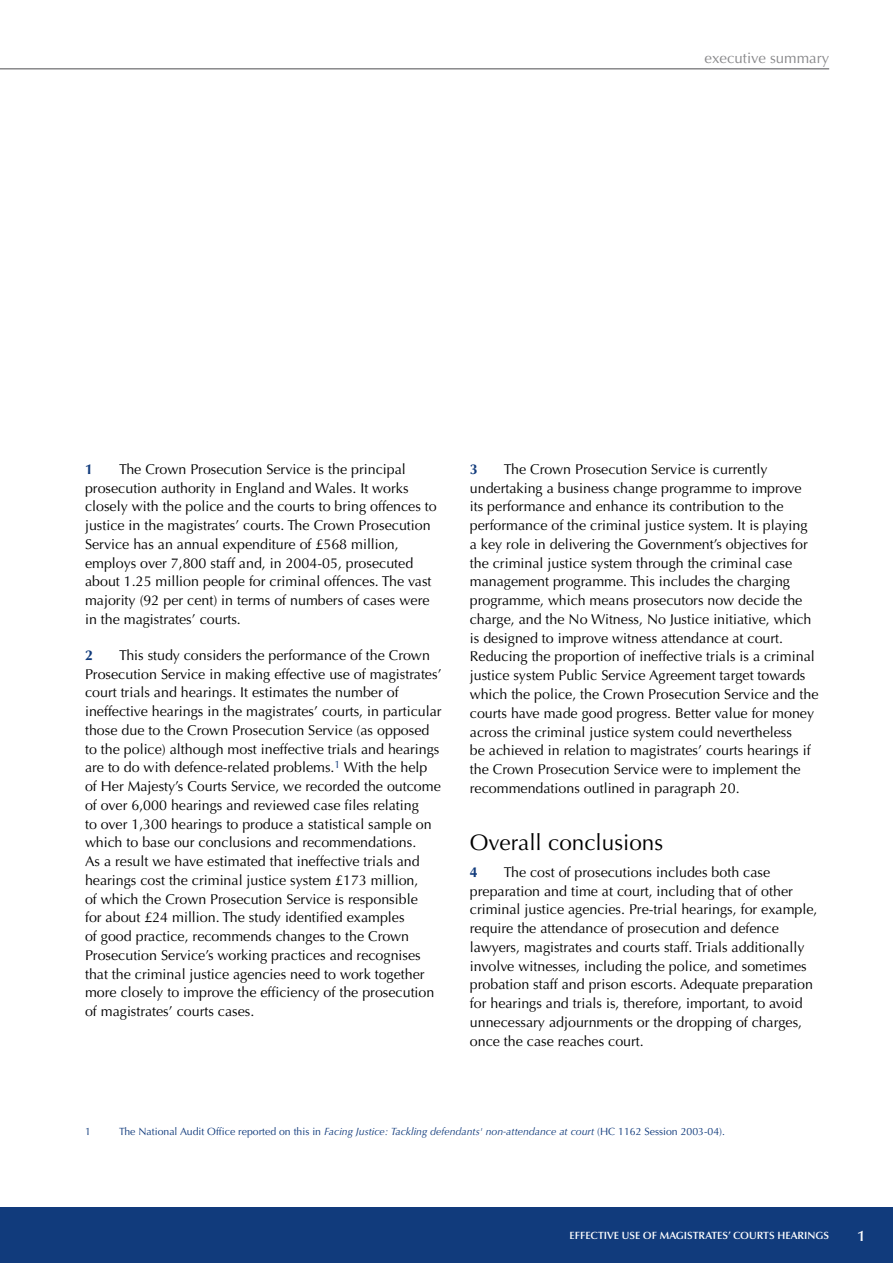
<style>
.page{position:relative;width:893px;height:1263px;background:#fff}
.page>*{position:absolute;margin:0;border:0;box-sizing:border-box;transform-origin:0 0}
.t1{font:22.5px "Optima LT Std";color:#000}
.t2{font:15px "Optima LT Std";color:#88888a}
.t3{font:14.25px/18.8px "Optima LT Std";color:#000}
.t4{font:700 14.25px "Optima LT Std";color:#113b7c}
.t5{font:10.5px "Optima LT Std";color:#113b7c}
.t6{font:600 10.5px "Optima LT Std";color:#fff}
.s1{font-style:italic}
</style>
<div class="page">
<div style="left:0;top:1208px;width:893px;height:55px;background:#113b7c"></div>
<hr style="left:0;top:68px;width:829px;height:2px;background:#88888a">
<p class="t2" style="left:705px;top:49px;width:126px">executive summary</p>
<p class="t3" style="left:85px;top:460px;width:353px;text-indent:34px">The Crown Prosecution Service is the principal prosecution authority in England and Wales. It works closely with the police and the courts to bring offences to justice in the magistrates’ courts. The Crown Prosecution Service has an annual expenditure of £568 million, employs over 7,800 staff and, in 2004-05, prosecuted about 1.25 million people for criminal offences. The vast majority (92 per cent) in terms of numbers of cases were in the magistrates’ courts.</p>
<p class="t4" style="left:85px;top:647px;width:9px">2</p>
<p class="t4" style="left:85px;top:461px;width:9px">1</p>
<p class="t3" style="left:85px;top:646px;width:358px;text-indent:34px">This study considers the performance of the Crown Prosecution Service in making effective use of magistrates’ court trials and hearings. It estimates the number of ineffective hearings in the magistrates’ courts, in particular those due to the Crown Prosecution Service (as opposed to the police) although most ineffective trials and hearings are to do with defence-related problems.<sup>1</sup> With the help of Her Majesty’s Courts Service, we recorded the outcome of over 6,000 hearings and reviewed case files relating<br>to over 1,300 hearings to produce a statistical sample on which to base our conclusions and recommendations.<br>As a result we have estimated that ineffective trials and hearings cost the criminal justice system £173 million,<br>of which the Crown Prosecution Service is responsible<br>for about £24 million. The study identified examples<br>of good practice, recommends changes to the Crown Prosecution Service’s working practices and recognises that the criminal justice agencies need to work together more closely to improve the efficiency of the prosecution of magistrates’ courts cases.</p>
<p class="t3" style="left:470px;top:460px;width:350px;text-indent:34px">The Crown Prosecution Service is currently undertaking a business change programme to improve its performance and enhance its contribution to the performance of the criminal justice system. It is playing<br>a key role in delivering the Government’s objectives for the criminal justice system through the criminal case management programme. This includes the charging programme, which means prosecutors now decide the charge, and the No Witness, No Justice initiative, which is designed to improve witness attendance at court.<br>Reducing the proportion of ineffective trials is a criminal justice system Public Service Agreement target towards which the police, the Crown Prosecution Service and the courts have made good progress. Better value for money across the criminal justice system could nevertheless<br>be achieved in relation to magistrates’ courts hearings if the Crown Prosecution Service were to implement the recommendations outlined in paragraph 20.</p>
<h1 class="t1" style="left:470px;top:829px;width:195px">Overall conclusions</h1>
<p class="t4" style="left:470px;top:864px;width:9px">4</p>
<p class="t4" style="left:470px;top:461px;width:9px">3</p>
<p class="t3" style="left:470px;top:863px;width:349px;text-indent:34px">The cost of prosecutions includes both case preparation and time at court, including that of other criminal justice agencies. Pre-trial hearings, for example, require the attendance of prosecution and defence lawyers, magistrates and courts staff. Trials additionally involve witnesses, including the police, and sometimes probation staff and prison escorts. Adequate preparation for hearings and trials is, therefore, important, to avoid unnecessary adjournments or the dropping of charges, once the case reaches court.</p>
<p class="t5" style="left:85px;top:1126px;width:7px">1</p>
<p class="t5" style="left:119px;top:1126px;width:607px">The National Audit Office reported on this in <span class="s1">Facing Justice: Tackling defendants' non-attendance at court</span> (HC 1162 Session 2003-04).</p>
<p class="t6" style="left:570px;top:1229px;width:12px">EFFECTI</p>
<p class="t6" style="left:607px;top:1229px;width:22px">VE USE</p>
<p class="t6" style="left:643px;top:1229px;width:25px">OF MAGISTRATES</p>
<p class="t6" style="left:728px;top:1229px;width:13px">’ COURTS</p>
<p class="t6" style="left:777px;top:1229px;width:8px">HEARINGS</p>
</div>
